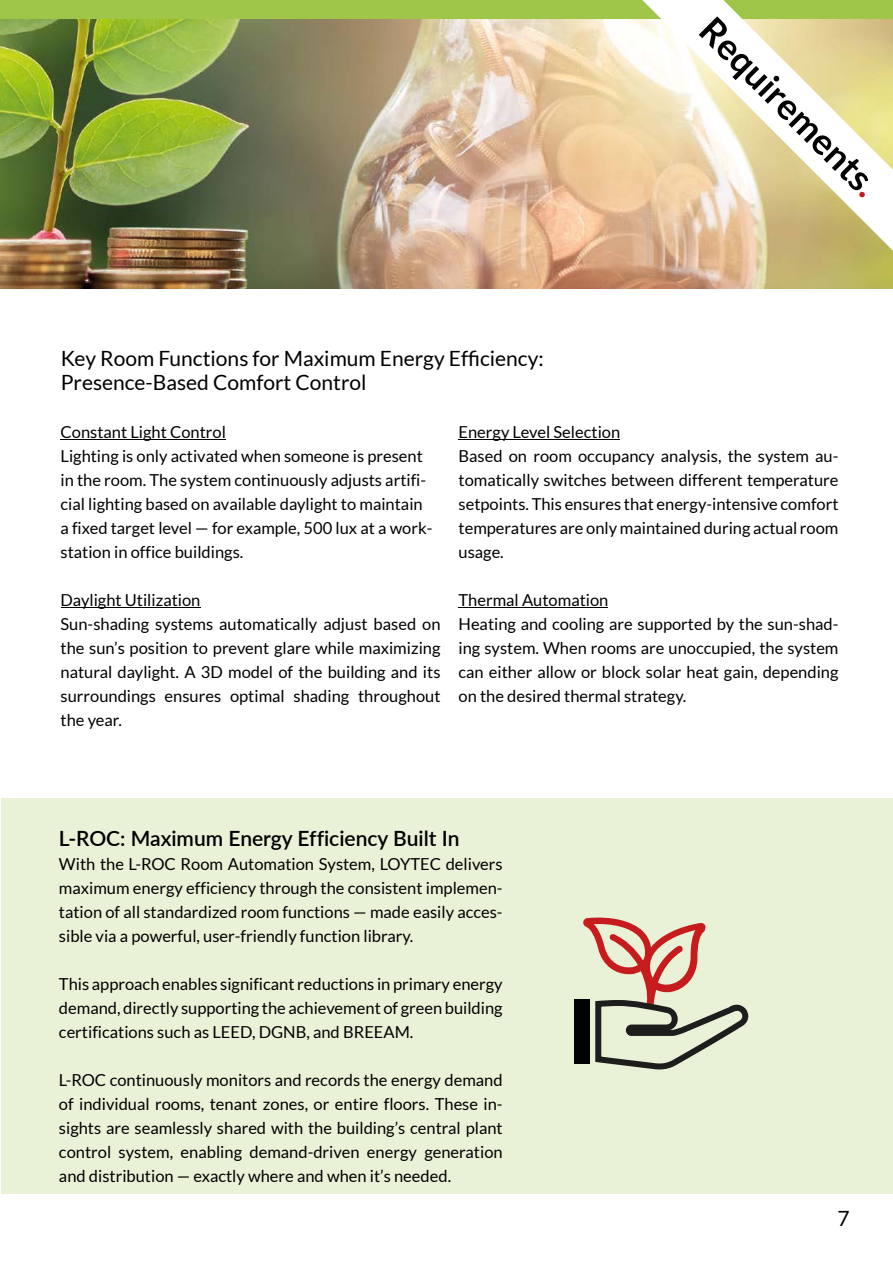
<style>
.page{position:relative;width:893px;height:1263px;background:#fff}
.page>*{position:absolute;margin:0;border:0;box-sizing:border-box;transform-origin:0 0}
.t1{font:700 36px "Lato";color:#000}
.t2{font:21px/24px "Lato";color:#000}
.t3{font:600 21px "Lato";color:#000}
.t4{font:16.5px/24px "Lato";color:#000}
.s1{color:#c8191b}
</style>
<div class="page">
<img style="left:0;top:19px;width:893px;height:270px">
<div style="left:1px;top:798px;width:892px;height:396px;background:#e9f1d7"></div>
<div style="left:0;top:0;width:893px;height:19px;background:#a0c649"></div>
<svg style="left:642px;top:0;width:251px;height:251px;background:#dec89c"></svg>
<svg style="left:658px;top:0;width:235px;height:235px"></svg>
<hr style="left:61px;top:439px;width:165px;height:1px;background:#000">
<hr style="left:61px;top:607px;width:139px;height:1px;background:#000">
<hr style="left:458px;top:439px;width:162px;height:1px;background:#000">
<hr style="left:458px;top:607px;width:150px;height:1px;background:#000">
<svg style="left:583px;top:917px;width:165px;height:152px"></svg>
<div style="left:574px;top:999px;width:16px;height:64px;background:#010202"></div>
<p class="t2" style="left:61px;top:346px;width:485px">Key Room Functions for Maximum Energy Efficiency:<br>Presence-Based Comfort Control</p>
<h1 class="t1" style="left:721px;top:9px;width:237px;rotate:45deg">Requirements<span class="s1">.</span></h1>
<p class="t4" style="left:61px;top:420px;width:373px">Constant Light Control<br>Lighting is only activated when someone is present in the room. The system continuously adjusts artifi&shy;cial lighting based on available daylight to maintain a fixed target level — for example, 500 lux at a work&shy;station in office buildings.</p>
<p class="t4" style="left:61px;top:588px;width:381px">Daylight Utilization<br>Sun-shading systems automatically adjust based on the sun’s position to prevent glare while maximizing natural daylight. A 3D model of the building and its surroundings ensures optimal shading throughout the year.</p>
<p class="t4" style="left:458px;top:420px;width:381px">Energy Level Selection<br>Based on room occupancy analysis, the system au&shy;tomatically switches between different temperature setpoints. This ensures that energy-intensive comfort temperatures are only maintained during actual room usage.</p>
<p class="t4" style="left:458px;top:588px;width:381px">Thermal Automation<br>Heating and cooling are supported by the sun-shad&shy;ing system. When rooms are unoccupied, the system can either allow or block solar heat gain, depending on the desired thermal strategy.</p>
<p class="t3" style="left:59px;top:823px;width:402px">L-ROC: Maximum Energy Efficiency Built In</p>
<p class="t4" style="left:59px;top:852px;width:445px;text-align:justify">With the L-ROC Room Automation System, LOYTEC delivers maximum energy efficiency through the consistent implemen&shy;tation of all standardized room functions — made easily acces&shy;sible via a powerful, user-friendly function library.</p>
<p class="t4" style="left:59px;top:972px;width:445px;text-align:justify">This approach enables significant reductions in primary energy demand, directly supporting the achievement of green building certifications such as LEED, DGNB, and BREEAM.</p>
<p class="t4" style="left:59px;top:1068px;width:445px;text-align:justify">L-ROC continuously monitors and records the energy demand of individual rooms, tenant zones, or entire floors. These in&shy;sights are seamlessly shared with the building’s central plant control system, enabling demand-driven energy generation and distribution — exactly where and when it’s needed.</p>
<p class="t2" style="left:838px;top:1206px;width:14px">7</p>
</div>
